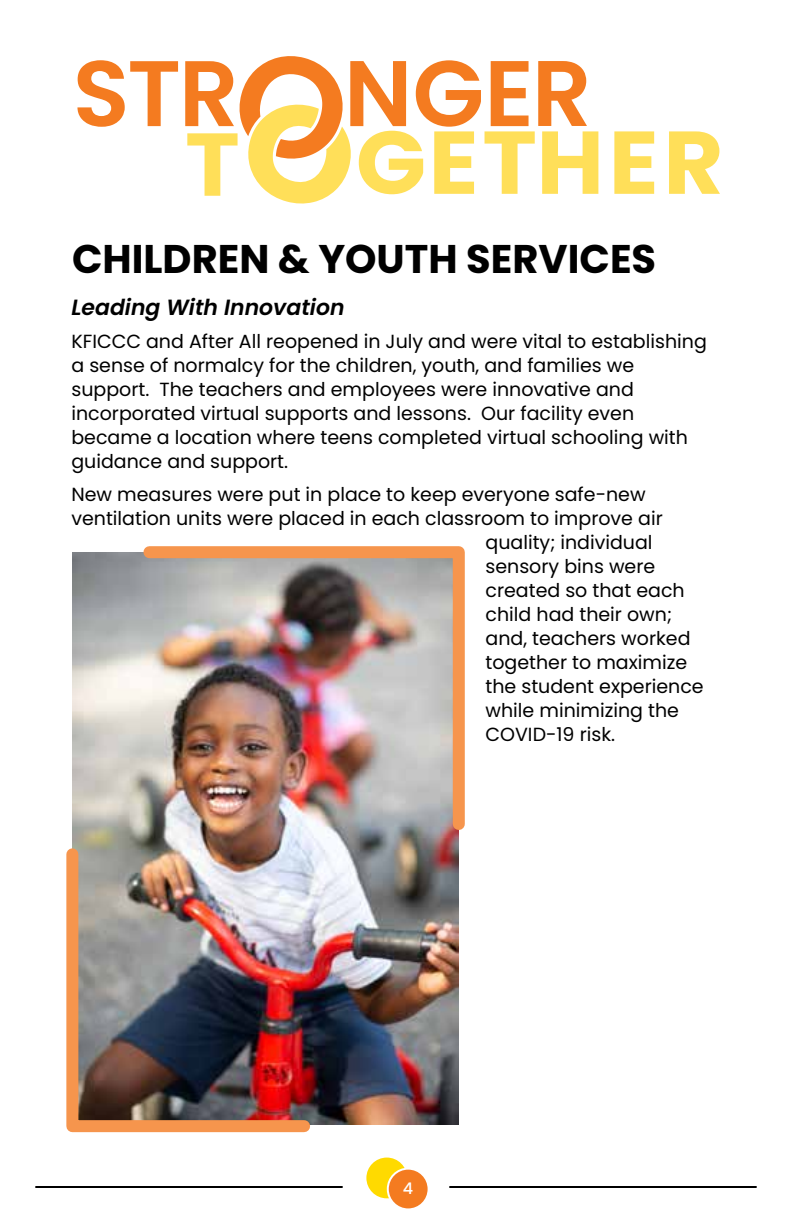
<style>
.page{position:relative;width:792px;height:1224px;background:#fff}
.page>*{position:absolute;margin:0;border:0;box-sizing:border-box;transform-origin:0 0}
.t1{font:700 40px "Poppins";color:#000}
.t2{font:italic 600 22px "Poppins";color:#000}
.t3{font:19px/24px "Poppins";color:#000}
.t4{font:500 16px "Poppins";color:#fff}
</style>
<div class="page">
<div style="left:366px;top:1158px;width:41px;height:40px;background:#ffda00;border-radius:50%"></div>
<div style="left:388px;top:1169px;width:41px;height:40px;background:#f47b20;border-radius:50%"></div>
<div style="left:387px;top:1168px;width:43px;height:42px;border:2px solid #fff;border-radius:50%"></div>
<hr style="left:450px;top:1186px;width:306px;height:2px;background:#000">
<hr style="left:36px;top:1186px;width:306px;height:2px;background:#000">
<svg style="left:614px;top:131px;width:40px;height:63px"></svg>
<svg style="left:669px;top:131px;width:51px;height:63px"></svg>
<svg style="left:77px;top:60px;width:101px;height:67px"></svg>
<svg style="left:185px;top:56px;width:413px;height:148px"></svg>
<img style="left:72px;top:553px;width:387px;height:572px">
<img style="left:137px;top:546px;width:328px;height:290px">
<img style="left:66px;top:842px;width:250px;height:291px">
<h1 class="t1" style="left:72px;top:235px;width:586px">CHILDREN &amp; YOUTH SERVICES</h1>
<p class="t2" style="left:71px;top:295px;width:275px">Leading With Innovation</p>
<p class="t3" style="left:71px;top:330px;width:637px">KFICCC and After All reopened in July and were vital to establishing a sense of normalcy for the children, youth, and families we support. The teachers and employees were innovative and incorporated virtual supports and lessons. Our facility even became a location where teens completed virtual schooling with guidance and support.</p>
<p class="t3" style="left:71px;top:483px;width:576px">New measures were put in place to keep everyone safe-new</p>
<p class="t3" style="left:71px;top:507px;width:593px">ventilation units were placed in each classroom to improve air</p>
<p class="t3" style="left:486px;top:531px;width:169px">quality; individual</p>
<p class="t3" style="left:486px;top:555px;width:171px">sensory bins were</p>
<p class="t3" style="left:486px;top:579px;width:201px">created so that each</p>
<p class="t3" style="left:486px;top:603px;width:188px">child had their own;</p>
<p class="t3" style="left:486px;top:627px;width:207px">and, teachers worked</p>
<p class="t3" style="left:486px;top:651px;width:203px">together to maximize</p>
<p class="t3" style="left:486px;top:675px;width:220px">the student experience</p>
<p class="t3" style="left:486px;top:699px;width:195px">while minimizing the</p>
<p class="t3" style="left:486px;top:723px;width:131px">COVID-19 risk.</p>
<p class="t4" style="left:403px;top:1180px;width:12px">4</p>
</div>
